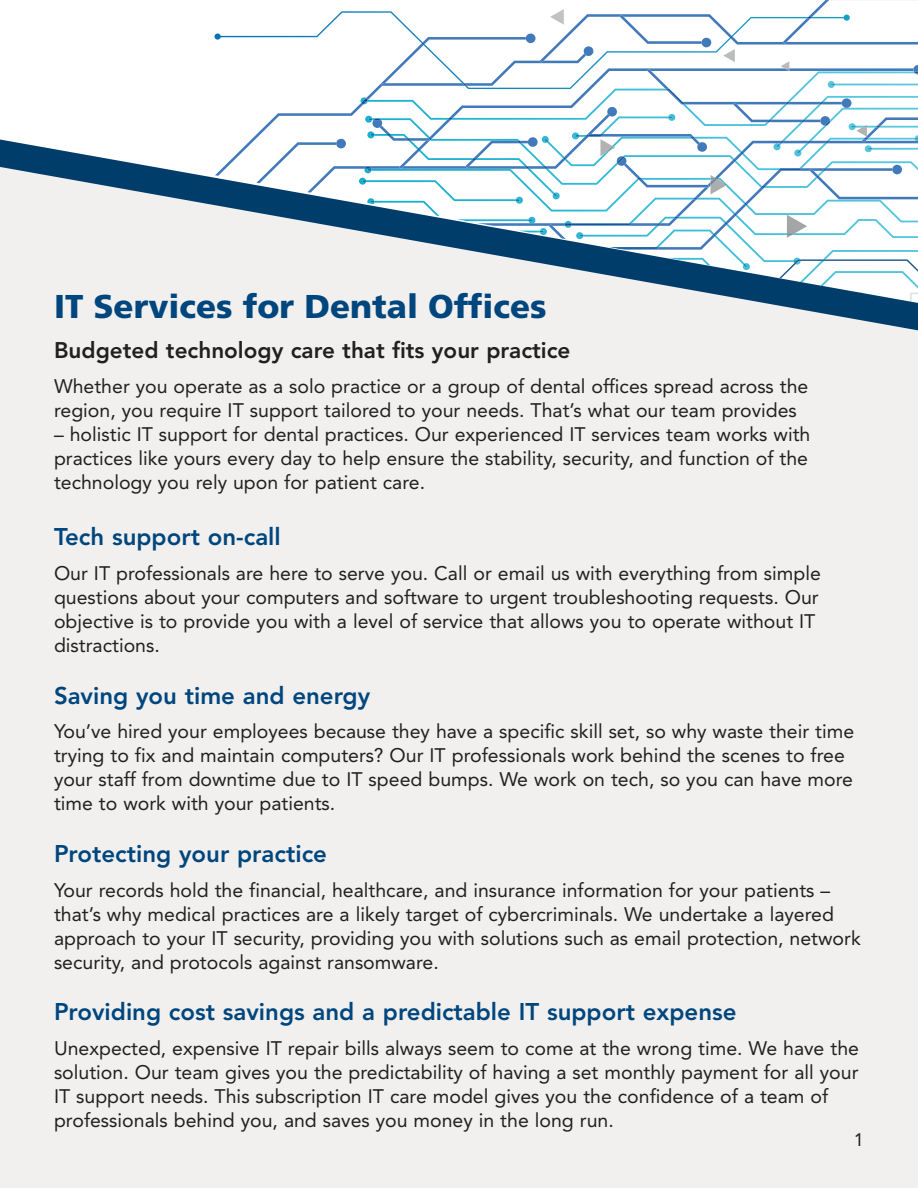
<style>
.page{position:relative;width:918px;height:1188px;background:#fff}
.page>*{position:absolute;margin:0;border:0;box-sizing:border-box;transform-origin:0 0}
.Heading{font:900 33px "Frutiger LT Std";color:#00467e}
.Body{font:800 24px "Avenir LT Std";color:#00467e}
.Body-2{font:800 22.5px "Avenir LT Std";color:#231f20}
.Body-3{font:19.5px/24px "Avenir LT Std";color:#231f20}
.Body-4{font:18px "Avenir LT Std";color:#231f20}
</style>
<div class="page">
<svg style="left:214px;top:0;width:704px;height:119px"></svg>
<div style="left:0;top:351px;width:918px;height:837px;background:#f1f0ee"></div>
<svg style="left:0;top:119px;width:918px;height:232px"></svg>
<p class="Heading" style="left:54px;top:286px;width:494px">IT Services for Dental Offices</p>
<p class="Body-2" style="left:54px;top:337px;width:518px">Budgeted technology care that fits your practice</p>
<p class="Body-3" style="left:54px;top:374px;width:756px">Whether you operate as a solo practice or a group of dental offices spread across the region, you require IT support tailored to your needs. That’s what our team provides</p>
<p class="Body-3" style="left:54px;top:422px;width:758px;text-align:justify">– holistic IT support for dental practices. Our experienced IT services team works with practices like yours every day to help ensure the stability, security, and function of the technology you rely upon for patient care.</p>
<p class="Body" style="left:54px;top:523px;width:228px">Tech support on-call</p>
<p class="Body-3" style="left:54px;top:561px;width:768px">Our IT professionals are here to serve you. Call or email us with everything from simple questions about your computers and software to urgent troubleshooting requests. Our objective is to provide you with a level of service that allows you to operate without IT distractions.</p>
<p class="Body" style="left:54px;top:681px;width:318px">Saving you time and energy</p>
<p class="Body-3" style="left:54px;top:720px;width:802px">You’ve hired your employees because they have a specific skill set, so why waste their time trying to fix and maintain computers? Our IT professionals work behind the scenes to free your staff from downtime due to IT speed bumps. We work on tech, so you can have more time to work with your patients.</p>
<p class="Body" style="left:54px;top:839px;width:275px">Protecting your practice</p>
<p class="Body-3" style="left:54px;top:878px;width:808px">Your records hold the financial, healthcare, and insurance information for your patients – that’s why medical practices are a likely target of cybercriminals. We undertake a layered approach to your IT security, providing you with solutions such as email protection, network security, and protocols against ransomware.</p>
<p class="Body" style="left:54px;top:998px;width:684px">Providing cost savings and a predictable IT support expense</p>
<p class="Body-3" style="left:54px;top:1037px;width:807px">Unexpected, expensive IT repair bills always seem to come at the wrong time. We have the solution. Our team gives you the predictability of having a set monthly payment for all your IT support needs. This subscription IT care model gives you the confidence of a team of professionals behind you, and saves you money in the long run.</p>
<p class="Body-4" style="left:854px;top:1129px;width:12px">1</p>
</div>
